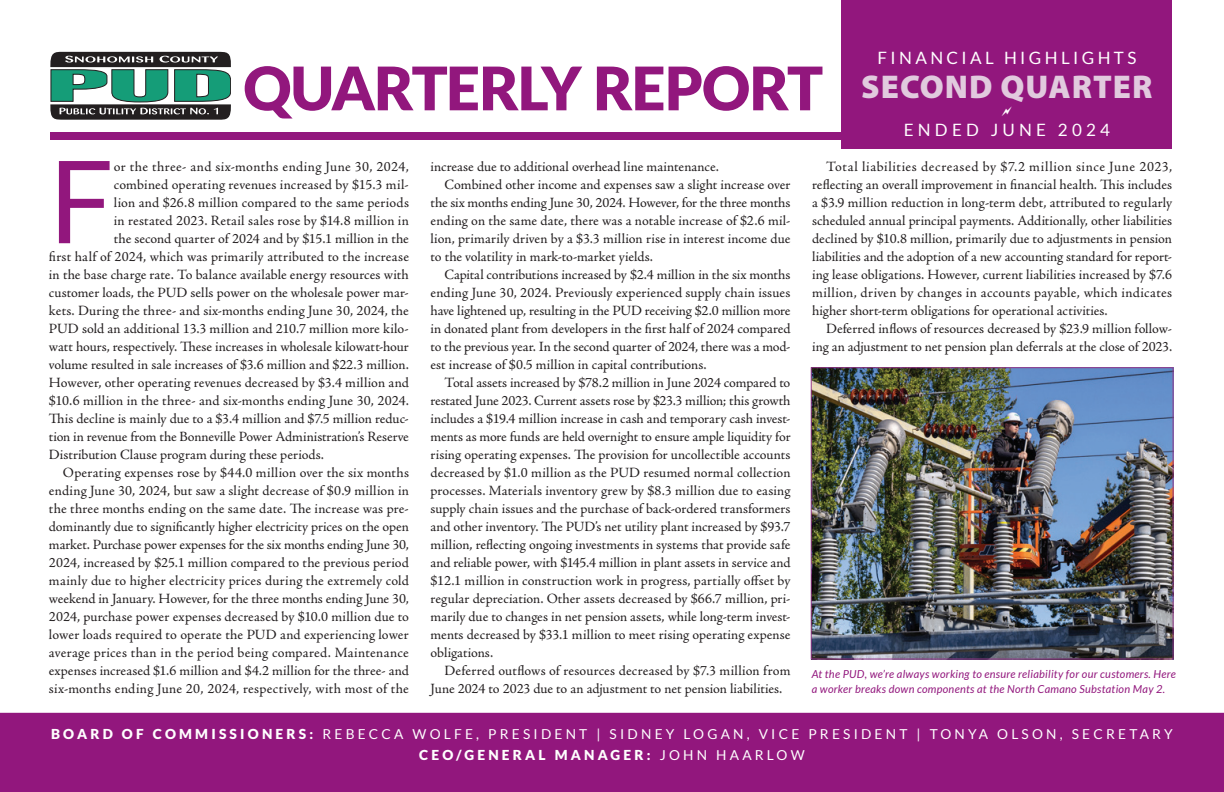
<style>
.page{position:relative;width:1224px;height:792px;background:#fff}
.page>*{position:absolute;margin:0;border:0;box-sizing:border-box;transform-origin:0 0}
.t1{font:114.7px "Lato";color:#92177d}
.t2{font:900 60px "Lato";letter-spacing:-.025em;color:#92177d}
.t3{font:900 33px "Myriad Pro";letter-spacing:.03em;color:#e1cade}
.t4{font:17px "Lato";letter-spacing:.2em;color:#fff}
.t5{font:17px "Lato";letter-spacing:.25em;color:#fff}
.t6{font:14.2px/18px "Adobe Jenson Pro";letter-spacing:.005em;color:#231f20;text-align:justify}
.t7{font:14.2px "Adobe Jenson Pro";letter-spacing:-.015em;color:#231f20}
.t8{font:14.2px "Adobe Jenson Pro";letter-spacing:.03em;color:#231f20}
.t9{font:13.7px/21px "Lato";letter-spacing:.235em;color:#fff;text-align:center}
.t10{font:italic 11px/15px "Lato";letter-spacing:.025em;color:#92177d}
.s1{font-weight:900}
</style>
<div class="page">
<svg style="left:50px;top:52px;width:181px;height:68px"></svg>
<div style="left:50px;top:132px;width:1122px;height:8px;background:#92177d"></div>
<div style="left:841px;top:0;width:331px;height:148px;background:#92177d"></div>
<div style="left:0;top:713px;width:1224px;height:79px;background:#92177d"></div>
<img style="left:813px;top:369px;width:359px;height:289px">
<div style="left:811px;top:367px;width:363px;height:293px;border:1px solid #943789"></div>
<h2 class="t2" style="left:243px;top:53px;width:581px">QUARTERLY REPORT</h2>
<p class="t4" style="left:877px;top:48px;width:260px">FINANCIAL HIGHLIGHTS</p>
<h3 class="t3" style="left:861px;top:68px;width:293px">SECOND QUARTER</h3>
<p class="t5" style="left:904px;top:120px;width:208px">ENDED JUNE 2024</p>
<h1 class="t1" style="left:49px;top:138px;width:66px">F</h1>
<p class="t8" style="left:114px;top:159px;width:297px">or the three- and six-months ending June 30, 2024,</p>
<p class="t6" style="left:114px;top:176px;width:297px">combined operating revenues increased by $15.3 mil-</p>
<p class="t6" style="left:114px;top:194px;width:297px">lion and $26.8 million compared to the same periods</p>
<p class="t6" style="left:114px;top:212px;width:297px">in restated 2023. Retail sales rose by $14.8 million in</p>
<p class="t6" style="left:114px;top:230px;width:297px">the second quarter of 2024 and by $15.1 million in the</p>
<p class="t6" style="left:49px;top:248px;width:362px">first half of 2024, which was primarily attributed to the increase</p>
<p class="t6" style="left:49px;top:266px;width:361px">in the base charge rate. To balance available energy resources with</p>
<p class="t6" style="left:49px;top:284px;width:361px">customer loads, the PUD sells power on the wholesale power mar-</p>
<p class="t6" style="left:49px;top:302px;width:361px">kets. During the three- and six-months ending June 30, 2024, the</p>
<p class="t6" style="left:49px;top:320px;width:362px">PUD sold an additional 13.3 million and 210.7 million more kilo-</p>
<p class="t6" style="left:49px;top:338px;width:361px">watt hours, respectively. These increases in wholesale kilowatt-hour</p>
<p class="t6" style="left:49px;top:356px;width:361px">volume resulted in sale increases of $3.6 million and $22.3 million.</p>
<p class="t6" style="left:49px;top:374px;width:362px">However, other operating revenues decreased by $3.4 million and</p>
<p class="t6" style="left:49px;top:392px;width:362px">$10.6 million in the three- and six-months ending June 30, 2024.</p>
<p class="t6" style="left:49px;top:410px;width:362px">This decline is mainly due to a $3.4 million and $7.5 million reduc-</p>
<p class="t6" style="left:49px;top:428px;width:362px">tion in revenue from the Bonneville Power Administration’s Reserve</p>
<p class="t6" style="left:49px;top:446px;width:277px">Distribution Clause program during these periods.</p>
<p class="t6" style="left:63px;top:464px;width:348px">Operating expenses rose by $44.0 million over the six months</p>
<p class="t6" style="left:49px;top:482px;width:362px">ending June 30, 2024, but saw a slight decrease of $0.9 million in</p>
<p class="t6" style="left:49px;top:500px;width:362px">the three months ending on the same date. The increase was pre-</p>
<p class="t6" style="left:49px;top:518px;width:362px">dominantly due to significantly higher electricity prices on the open</p>
<p class="t6" style="left:49px;top:536px;width:362px">market. Purchase power expenses for the six months ending June 30,</p>
<p class="t6" style="left:49px;top:554px;width:361px">2024, increased by $25.1 million compared to the previous period</p>
<p class="t6" style="left:49px;top:572px;width:361px">mainly due to higher electricity prices during the extremely cold</p>
<p class="t6" style="left:49px;top:590px;width:362px">weekend in January. However, for the three months ending June 30,</p>
<p class="t6" style="left:49px;top:608px;width:362px">2024, purchase power expenses decreased by $10.0 million due to</p>
<p class="t6" style="left:49px;top:626px;width:361px">lower loads required to operate the PUD and experiencing lower</p>
<p class="t6" style="left:49px;top:644px;width:361px">average prices than in the period being compared. Maintenance</p>
<p class="t6" style="left:49px;top:662px;width:361px">expenses increased $1.6 million and $4.2 million for the three- and</p>
<p class="t6" style="left:49px;top:680px;width:362px">six-months ending June 20, 2024, respectively, with most of the</p>
<p class="t6" style="left:431px;top:158px;width:290px">increase due to additional overhead line maintenance.</p>
<p class="t6" style="left:445px;top:176px;width:347px">Combined other income and expenses saw a slight increase over</p>
<p class="t7" style="left:431px;top:195px;width:361px">the six months ending June 30, 2024. However, for the three months</p>
<p class="t6" style="left:431px;top:212px;width:362px">ending on the same date, there was a notable increase of $2.6 mil-</p>
<p class="t6" style="left:431px;top:230px;width:361px">lion, primarily driven by a $3.3 million rise in interest income due</p>
<p class="t6" style="left:431px;top:248px;width:224px">to the volatility in mark-to-market yields.</p>
<p class="t6" style="left:445px;top:266px;width:347px">Capital contributions increased by $2.4 million in the six months</p>
<p class="t6" style="left:431px;top:284px;width:361px">ending June 30, 2024. Previously experienced supply chain issues</p>
<p class="t6" style="left:431px;top:302px;width:362px">have lightened up, resulting in the PUD receiving $2.0 million more</p>
<p class="t6" style="left:431px;top:320px;width:362px">in donated plant from developers in the first half of 2024 compared</p>
<p class="t6" style="left:431px;top:338px;width:362px">to the previous year. In the second quarter of 2024, there was a mod-</p>
<p class="t6" style="left:431px;top:356px;width:277px">est increase of $0.5 million in capital contributions.</p>
<p class="t6" style="left:445px;top:374px;width:347px">Total assets increased by $78.2 million in June 2024 compared to</p>
<p class="t6" style="left:431px;top:392px;width:362px">restated June 2023. Current assets rose by $23.3 million; this growth</p>
<p class="t6" style="left:431px;top:410px;width:362px">includes a $19.4 million increase in cash and temporary cash invest-</p>
<p class="t7" style="left:431px;top:429px;width:362px">ments as more funds are held overnight to ensure ample liquidity for</p>
<p class="t6" style="left:431px;top:446px;width:361px">rising operating expenses. The provision for uncollectible accounts</p>
<p class="t6" style="left:431px;top:464px;width:362px">decreased by $1.0 million as the PUD resumed normal collection</p>
<p class="t6" style="left:431px;top:482px;width:362px">processes. Materials inventory grew by $8.3 million due to easing</p>
<p class="t6" style="left:431px;top:500px;width:362px">supply chain issues and the purchase of back-ordered transformers</p>
<p class="t6" style="left:431px;top:518px;width:361px">and other inventory. The PUD’s net utility plant increased by $93.7</p>
<p class="t6" style="left:431px;top:536px;width:362px">million, reflecting ongoing investments in systems that provide safe</p>
<p class="t6" style="left:431px;top:554px;width:362px">and reliable power, with $145.4 million in plant assets in service and</p>
<p class="t6" style="left:431px;top:572px;width:362px">$12.1 million in construction work in progress, partially offset by</p>
<p class="t6" style="left:431px;top:590px;width:362px">regular depreciation. Other assets decreased by $66.7 million, pri-</p>
<p class="t6" style="left:431px;top:608px;width:362px">marily due to changes in net pension assets, while long-term invest-</p>
<p class="t6" style="left:431px;top:626px;width:362px">ments decreased by $33.1 million to meet rising operating expense</p>
<p class="t6" style="left:431px;top:644px;width:64px">obligations.</p>
<p class="t6" style="left:445px;top:662px;width:347px">Deferred outflows of resources decreased by $7.3 million from</p>
<p class="t6" style="left:431px;top:680px;width:353px">June 2024 to 2023 due to an adjustment to net pension liabilities.</p>
<p class="t6" style="left:812px;top:158px;width:362px;text-indent:14px">Total liabilities decreased by $7.2 million since June 2023, reflecting an overall improvement in financial health. This includes a $3.9 million reduction in long-term debt, attributed to regularly scheduled annual principal payments. Additionally, other liabilities declined by $10.8 million, primarily due to adjustments in pension liabilities and the adoption of a new accounting standard for report&shy;ing lease obligations. However, current liabilities increased by $7.6 million, driven by changes in accounts payable, which indicates higher short-term obligations for operational activities.</p>
<p class="t6" style="left:812px;top:320px;width:362px;text-align:right">Deferred inflows of resources decreased by $23.9 million follow&shy;ing an adjustment to net pension plan deferrals at the close of 2023.</p>
<p class="t10" style="left:812px;top:667px;width:366px">At the PUD, we’re always working to ensure reliability for our customers. Here a worker breaks down components at the North Camano Substation May 2.</p>
<p class="t9" style="left:51px;top:724px;width:1123px"><span class="s1">BOARD OF COMMISSIONERS:</span> REBECCA WOLFE, PRESIDENT | SIDNEY LOGAN, VICE PRESIDENT | TONYA OLSON, SECRETARY<br><span class="s1">CEO/GENERAL MANAGER:</span> JOHN HAARLOW</p>
</div>
